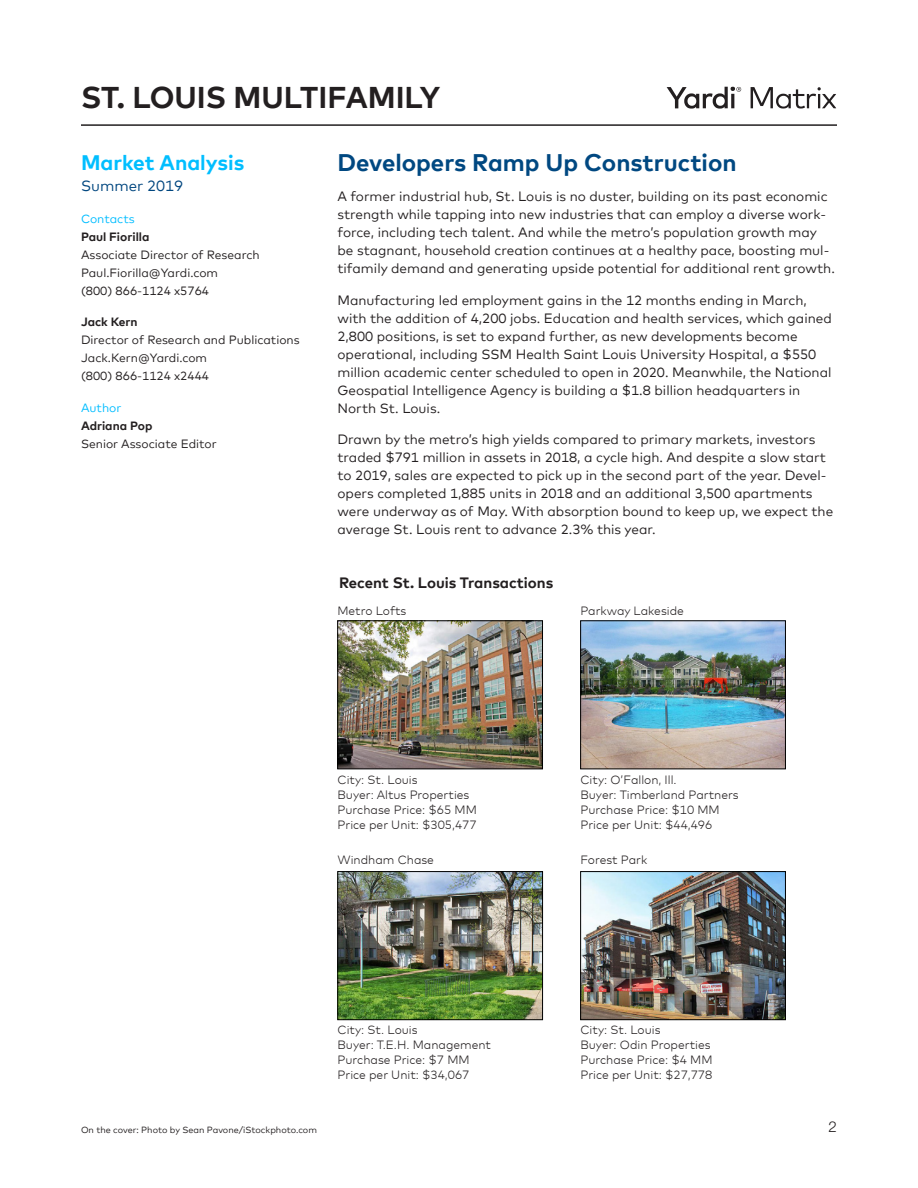
<style>
.page{position:relative;width:918px;height:1188px;background:#fff}
.page>*{position:absolute;margin:0;border:0;box-sizing:border-box;transform-origin:0 0}
.Heading_1{font:700 30px "Mark Offc Pro";color:#231f20}
.Matrix_Head{font:700 24px "Mark Offc Pro";color:#004881}
.Matrix_Body_Note{font:700 21px "Mark Offc Pro";color:#00beff}
.Matrix_Chart_Heads{font:700 15px "Mark Offc Pro";color:#231f20}
.Matrix_Body_Note-2{font:15px "Mark Offc Pro";color:#00467f}
.t1{font:300 15px "Helvetica Neue LT Std";color:#231f20}
.Matrix_Body{font:13.5px/18px "Mark Offc Pro";color:#231f20}
.t2{font:300 12px/15px "Mark Offc Pro";color:#231f20}
.Matrix_Body_Note-3{font:12px/18px "Mark Offc Pro";color:#231f20}
.Matrix_Body_Note-4{font:12px "Mark Offc Pro";color:#00bdff}
.Matrix_Body_Note-5{font:9px "Mark Offc Pro";color:#231f20}
.s1{font-weight:700}
</style>
<div class="page">
<hr style="left:81px;top:124px;width:756px;height:2px;background:#231f20">
<svg style="left:667px;top:86px;width:74px;height:23px"></svg>
<svg style="left:751px;top:87px;width:85px;height:22px"></svg>
<img style="left:582px;top:623px;width:202px;height:144px">
<div style="left:580px;top:621px;width:206px;height:148px;border:1px solid #000"></div>
<img style="left:582px;top:873px;width:202px;height:145px">
<div style="left:580px;top:871px;width:206px;height:149px;border:1px solid #000"></div>
<img style="left:340px;top:623px;width:201px;height:144px">
<div style="left:338px;top:621px;width:205px;height:148px;border:1px solid #000"></div>
<img style="left:340px;top:873px;width:201px;height:145px">
<div style="left:338px;top:871px;width:205px;height:149px;border:1px solid #000"></div>
<p class="Heading_1" style="left:81px;top:74px;width:361px">ST. LOUIS MULTIFAMILY</p>
<p class="Matrix_Body_Note" style="left:81px;top:147px;width:165px">Market Analysis</p>
<p class="Matrix_Body_Note-2" style="left:81px;top:175px;width:104px">Summer 2019</p>
<p class="Matrix_Body_Note-4" style="left:81px;top:209px;width:55px">Contacts</p>
<p class="Matrix_Body_Note-3" style="left:81px;top:226px;width:180px"><span class="s1">Paul Fiorilla<br></span>Associate Director of Research<br>Paul.Fiorilla@Yardi.com<br>(800) 866-1124 x5764</p>
<p class="Matrix_Body_Note-3" style="left:81px;top:312px;width:220px"><span class="s1">Jack Kern<br></span>Director of Research and Publications<br>Jack.Kern@Yardi.com<br>(800) 866-1124 x2444</p>
<p class="Matrix_Body_Note-4" style="left:81px;top:398px;width:42px">Author</p>
<p class="Matrix_Body_Note-3" style="left:81px;top:415px;width:137px"><span class="s1">Adriana Pop<br></span>Senior Associate Editor</p>
<p class="Matrix_Head" style="left:338px;top:144px;width:401px">Developers Ramp Up Construction</p>
<p class="Matrix_Body" style="left:338px;top:186px;width:499px">A former industrial hub, St. Louis is no duster, building on its past economic strength while tapping into new industries that can employ a diverse work&shy;force, including tech talent. And while the metro’s population growth may be stagnant, household creation continues at a healthy pace, boosting mul&shy;tifamily demand and generating upside potential for additional rent growth.</p>
<p class="Matrix_Body" style="left:338px;top:290px;width:496px">Manufacturing led employment gains in the 12 months ending in March, with the addition of 4,200 jobs. Education and health services, which gained 2,800 positions, is set to expand further, as new developments become operational, including SSM Health Saint Louis University Hospital, a $550 million academic center scheduled to open in 2020. Meanwhile, the National Geospatial Intelligence Agency is building a $1.8 billion headquarters in North St. Louis.</p>
<p class="Matrix_Body" style="left:338px;top:429px;width:497px">Drawn by the metro’s high yields compared to primary markets, investors traded $791 million in assets in 2018, a cycle high. And despite a slow start to 2019, sales are expected to pick up in the second part of the year. Devel&shy;opers completed 1,885 units in 2018 and an additional 3,500 apartments were underway as of May. With absorption bound to keep up, we expect the average St. Louis rent to advance 2.3% this year.</p>
<p class="Matrix_Chart_Heads" style="left:339px;top:571px;width:216px">Recent St. Louis Transactions</p>
<p class="t2" style="left:338px;top:602px;width:70px">Metro Lofts</p>
<p class="t2" style="left:580px;top:602px;width:105px">Parkway Lakeside</p>
<p class="t2" style="left:338px;top:771px;width:141px">City: St. Louis<br>Buyer: Altus Properties<br>Purchase Price: $65 MM</p>
<p class="t2" style="left:338px;top:816px;width:141px">Price per Unit: $305,477</p>
<p class="t2" style="left:338px;top:852px;width:98px">Windham Chase</p>
<p class="t2" style="left:580px;top:771px;width:98px">City: O’Fallon, Ill.</p>
<p class="t2" style="left:580px;top:786px;width:160px">Buyer: Timberland Partners<br>Purchase Price: $10 MM</p>
<p class="t2" style="left:580px;top:816px;width:133px">Price per Unit: $44,496</p>
<p class="t2" style="left:580px;top:852px;width:68px">Forest Park</p>
<p class="Matrix_Body_Note-5" style="left:81px;top:1123px;width:237px">On the cover: Photo by Sean Pavone/iStockphoto.com</p>
<p class="t2" style="left:338px;top:1022px;width:155px">City: St. Louis<br>Buyer: T.E.H. Management<br>Purchase Price: $7 MM</p>
<p class="t2" style="left:338px;top:1067px;width:133px">Price per Unit: $34,067</p>
<p class="t2" style="left:580px;top:1022px;width:134px">City: St. Louis<br>Buyer: Odin Properties<br>Purchase Price: $4 MM</p>
<p class="t2" style="left:580px;top:1067px;width:133px">Price per Unit: $27,778</p>
<p class="t1" style="left:829px;top:1118px;width:10px">2</p>
</div>
